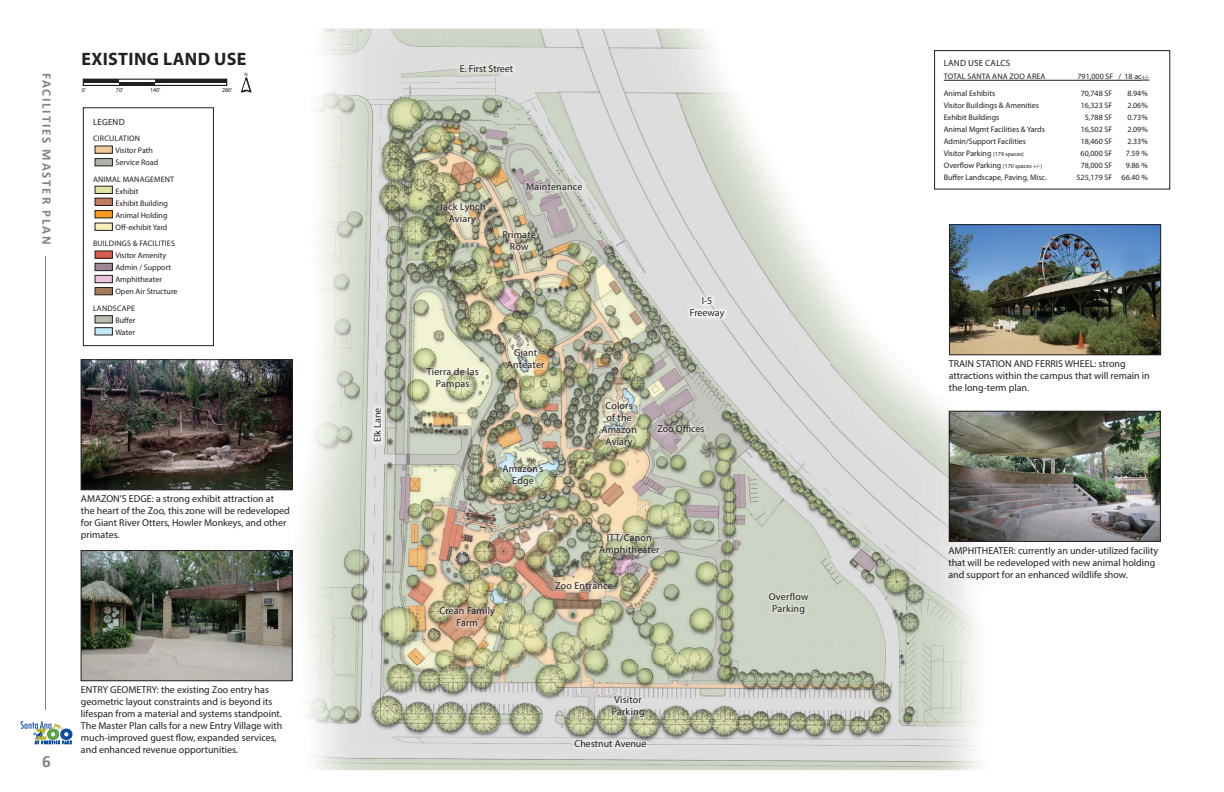
<style>
.page{position:relative;width:1224px;height:792px;background:#fff}
.page>*{position:absolute;margin:0;border:0;box-sizing:border-box;transform-origin:0 0}
.t1{font:700 18px "Myriad Pro";letter-spacing:.02em;color:#231f20}
.t2{font:700 17px "Calibri";color:#808285}
.t3{font:700 13px "Calibri";letter-spacing:.14em;color:#808285}
.t4{font:10px/12px "Myriad Pro";color:#231f20}
.t5{font:10px/12px "Myriad Pro";letter-spacing:.02em;color:#231f20;text-align:center}
.t6{font:9px "Myriad Pro";letter-spacing:.02em;color:#231f20}
.t7{font:8px/12px "Myriad Pro";color:#231f20}
.t8{font:8px "Myriad Pro";letter-spacing:.02em;color:#231f20}
.t9{font:6px "Myriad Pro";color:#231f20}
.t10{font:5px "Myriad Pro";color:#231f20}
.s1{font-size:6px}
</style>
<div class="page">
<svg style="left:21px;top:721px;width:51px;height:23px"></svg>
<img style="left:266px;top:29px;width:741px;height:741px">
<div style="left:83px;top:108px;width:131px;height:238px;border:1px solid #231f20"></div>
<div style="left:95px;top:211px;width:17px;height:7px;background:#f99b23"></div>
<div style="left:95px;top:210px;width:18px;height:8px;border:1px solid #231f20"></div>
<div style="left:95px;top:223px;width:17px;height:7px;background:#fbf0b7"></div>
<div style="left:95px;top:223px;width:18px;height:8px;border:1px solid #231f20"></div>
<div style="left:95px;top:146px;width:17px;height:7px;background:#f1c99a"></div>
<div style="left:95px;top:146px;width:18px;height:8px;border:1px solid #231f20"></div>
<div style="left:95px;top:186px;width:17px;height:7px;background:#dfe3a3"></div>
<div style="left:95px;top:186px;width:18px;height:8px;border:1px solid #231f20"></div>
<div style="left:95px;top:263px;width:17px;height:8px;background:#9f8697"></div>
<div style="left:95px;top:263px;width:18px;height:8px;border:1px solid #231f20"></div>
<div style="left:95px;top:251px;width:17px;height:7px;background:#d85d4c"></div>
<div style="left:95px;top:198px;width:17px;height:7px;background:#c17d5e"></div>
<div style="left:95px;top:198px;width:18px;height:8px;border:1px solid #231f20"></div>
<div style="left:95px;top:316px;width:17px;height:7px;background:#b8bfaf"></div>
<div style="left:95px;top:315px;width:18px;height:8px;border:1px solid #231f20"></div>
<div style="left:95px;top:328px;width:17px;height:7px;background:#c2e8f5"></div>
<div style="left:95px;top:327px;width:18px;height:8px;border:1px solid #231f20"></div>
<div style="left:95px;top:288px;width:17px;height:7px;background:#a77b5a"></div>
<div style="left:95px;top:287px;width:18px;height:8px;border:1px solid #231f20"></div>
<div style="left:95px;top:159px;width:17px;height:7px;background:#b0b1aa"></div>
<div style="left:95px;top:158px;width:18px;height:8px;border:1px solid #231f20"></div>
<div style="left:95px;top:275px;width:17px;height:8px;background:#f0c1da"></div>
<div style="left:95px;top:275px;width:18px;height:8px;border:1px solid #231f20"></div>
<div style="left:935px;top:51px;width:235px;height:138px;background:#fff"></div>
<hr style="left:944px;top:80px;width:198px;height:1px;background:#231f20">
<div style="left:934px;top:50px;width:236px;height:139px;border:1px solid #231f20"></div>
<img style="left:766px;top:590px;width:45px;height:27px">
<img style="left:610px;top:693px;width:37px;height:27px">
<img style="left:551px;top:578px;width:66px;height:15px">
<img style="left:653px;top:421px;width:55px;height:15px">
<img style="left:422px;top:363px;width:61px;height:31px">
<img style="left:503px;top:344px;width:46px;height:28px">
<img style="left:499px;top:461px;width:49px;height:30px">
<img style="left:435px;top:603px;width:64px;height:28px">
<img style="left:597px;top:398px;width:44px;height:53px">
<img style="left:595px;top:530px;width:69px;height:30px">
<img style="left:499px;top:227px;width:41px;height:28px">
<img style="left:435px;top:199px;width:54px;height:30px">
<img style="left:524px;top:180px;width:61px;height:13px">
<img style="left:83px;top:362px;width:207px;height:126px">
<div style="left:81px;top:360px;width:211px;height:130px;border:1px solid #231f20"></div>
<img style="left:83px;top:552px;width:207px;height:127px">
<div style="left:81px;top:550px;width:211px;height:131px;border:1px solid #231f20"></div>
<img style="left:951px;top:227px;width:208px;height:126px">
<div style="left:949px;top:225px;width:212px;height:130px;border:1px solid #231f20"></div>
<img style="left:951px;top:413px;width:208px;height:127px">
<div style="left:949px;top:411px;width:212px;height:131px;border:1px solid #231f20"></div>
<svg style="left:85px;top:82px;width:140px;height:1px"></svg>
<div style="left:83px;top:79px;width:144px;height:7px;border:1px solid #010202"></div>
<hr style="left:83px;top:79px;width:36px;height:3px;background:#231f20">
<hr style="left:119px;top:82px;width:36px;height:3px;background:#231f20">
<hr style="left:155px;top:79px;width:72px;height:3px;background:#231f20">
<svg style="left:241px;top:77px;width:10px;height:15px"></svg>
<hr style="left:45px;top:257px;width:1px;height:453px;background:#808285">
<img style="left:570px;top:735px;width:81px;height:17px">
<img style="left:369px;top:404px;width:16px;height:42px">
<img style="left:686px;top:292px;width:43px;height:30px">
<img style="left:456px;top:61px;width:62px;height:16px">
<h3 class="t3" style="left:52px;top:73px;width:173px;rotate:90deg">FACILITIES MASTER PLAN</h3>
<h1 class="t1" style="left:81px;top:53px;width:167px">EXISTING LAND USE</h1>
<p class="t9" style="left:82px;top:88px;width:6px">0’</p>
<p class="t9" style="left:116px;top:88px;width:9px">70’</p>
<p class="t9" style="left:222px;top:88px;width:12px">280’</p>
<p class="t10" style="left:245px;top:73px;width:5px">N</p>
<p class="t9" style="left:150px;top:88px;width:12px">140’</p>
<p class="t6" style="left:93px;top:118px;width:33px">LEGEND</p>
<p class="t7" style="left:115px;top:133px;width:44px;text-indent:-22px">CIRCULATION<br>Visitor Path<br>Service Road</p>
<p class="t7" style="left:115px;top:174px;width:60px;text-indent:-22px">ANIMAL MANAGEMENT<br>Exhibit<br>Exhibit Building<br>Animal Holding<br>Off-exhibit Yard</p>
<p class="t7" style="left:115px;top:238px;width:64px;text-indent:-22px">BUILDINGS &amp; FACILITIES<br>Visitor Amenity<br>Admin / Support<br>Amphitheater<br>Open Air Structure</p>
<p class="t7" style="left:115px;top:303px;width:21px;text-align:justify;text-indent:-22px">LANDSCAPE Buffer Water</p>
<p class="t4" style="left:81px;top:494px;width:210px">AMAZON’S EDGE: a strong exhibit attraction at the heart of the Zoo, this zone will be redeveloped for Giant River Otters, Howler Monkeys, and other primates.</p>
<h2 class="t2" style="left:42px;top:755px;width:10px">6</h2>
<p class="t4" style="left:81px;top:685px;width:203px">ENTRY GEOMETRY: the existing Zoo entry has geometric layout constraints and is beyond its lifespan from a material and systems standpoint.<br>The Master Plan calls for a new Entry Village with much-improved guest flow, expanded services, and enhanced revenue opportunities.</p>
<p class="t4" style="left:372px;top:442px;width:36px;rotate:-90deg">Elk Lane</p>
<p class="t4" style="left:460px;top:64px;width:55px">E. First Street</p>
<p class="t5" style="left:439px;top:202px;width:48px">Jack Lynch<br>Aviary</p>
<p class="t5" style="left:526px;top:181px;width:58px">Maintenance</p>
<p class="t5" style="left:502px;top:230px;width:35px">Primate<br>Row</p>
<p class="t5" style="left:427px;top:367px;width:53px">Tierra de las<br>Pampas</p>
<p class="t4" style="left:507px;top:347px;width:39px;text-align:center">Giant<br>Anteater</p>
<p class="t5" style="left:503px;top:464px;width:42px">Amazon’s<br>Edge</p>
<p class="t4" style="left:690px;top:296px;width:36px;text-align:center">I-5<br>Freeway</p>
<p class="t5" style="left:601px;top:401px;width:37px">Colors of the<br>Amazon<br>Aviary</p>
<p class="t4" style="left:657px;top:424px;width:49px">Zoo Offices</p>
<p class="t5" style="left:439px;top:606px;width:57px">Crean Family<br>Farm</p>
<p class="t5" style="left:599px;top:533px;width:62px">ITT/Canon<br>Amphitheater</p>
<p class="t5" style="left:555px;top:581px;width:59px">Zoo Entrance</p>
<p class="t5" style="left:612px;top:695px;width:34px;text-align:left">Visitor<br>Parking</p>
<p class="t4" style="left:575px;top:739px;width:73px">Chestnut Avenue</p>
<p class="t5" style="left:769px;top:591px;width:41px">Overflow<br>Parking</p>
<p class="t6" style="left:944px;top:60px;width:68px">LAND USE CALCS</p>
<p class="t8" style="left:944px;top:74px;width:103px">TOTAL SANTA ANA ZOO AREA</p>
<p class="t7" style="left:1078px;top:72px;width:73px">791,000 SF / 18 ac<span class="s1">+/-</span></p>
<p class="t7" style="left:944px;top:88px;width:53px">Animal Exhibits</p>
<p class="t7" style="left:1081px;top:88px;width:33px">70,748 SF</p>
<p class="t7" style="left:1127px;top:88px;width:22px">8.94%</p>
<p class="t7" style="left:944px;top:100px;width:97px">Visitor Buildings &amp; Amenities</p>
<p class="t7" style="left:1081px;top:100px;width:33px">16,323 SF</p>
<p class="t7" style="left:1127px;top:100px;width:22px">2.06%</p>
<p class="t7" style="left:944px;top:112px;width:57px">Exhibit Buildings</p>
<p class="t7" style="left:1085px;top:112px;width:29px">5,788 SF</p>
<p class="t7" style="left:1127px;top:112px;width:22px">0.73%</p>
<p class="t7" style="left:944px;top:124px;width:103px">Animal Mgmt Facilities &amp; Yards</p>
<p class="t7" style="left:1081px;top:124px;width:33px">16,502 SF</p>
<p class="t7" style="left:1127px;top:124px;width:22px">2.09%</p>
<p class="t7" style="left:944px;top:136px;width:84px">Admin/Support Facilities</p>
<p class="t7" style="left:1081px;top:136px;width:33px">18,460 SF</p>
<p class="t7" style="left:1127px;top:136px;width:22px">2.33%</p>
<p class="t7" style="left:944px;top:148px;width:82px">Visitor Parking <span class="s1">(179 spaces)</span></p>
<p class="t7" style="left:1081px;top:148px;width:33px">60,000 SF</p>
<p class="t7" style="left:1126px;top:148px;width:23px">7.59 %</p>
<p class="t7" style="left:944px;top:160px;width:100px">Overflow Parking <span class="s1">(170 spaces +/-)</span></p>
<p class="t7" style="left:1081px;top:160px;width:33px">78,000 SF</p>
<p class="t7" style="left:1126px;top:160px;width:23px">9.86 %</p>
<p class="t7" style="left:944px;top:172px;width:105px">Buffer Landscape, Paving, Misc.</p>
<p class="t7" style="left:1077px;top:172px;width:73px">525,179 SF 66.40 %</p>
<p class="t4" style="left:949px;top:359px;width:203px">TRAIN STATION AND FERRIS WHEEL: strong attractions within the campus that will remain in the long-term plan.</p>
<p class="t4" style="left:948px;top:545px;width:211px">AMPHITHEATER: currently an under-utilized facility that will be redeveloped with new animal holding and support for an enhanced wildlife show.</p>
</div>
